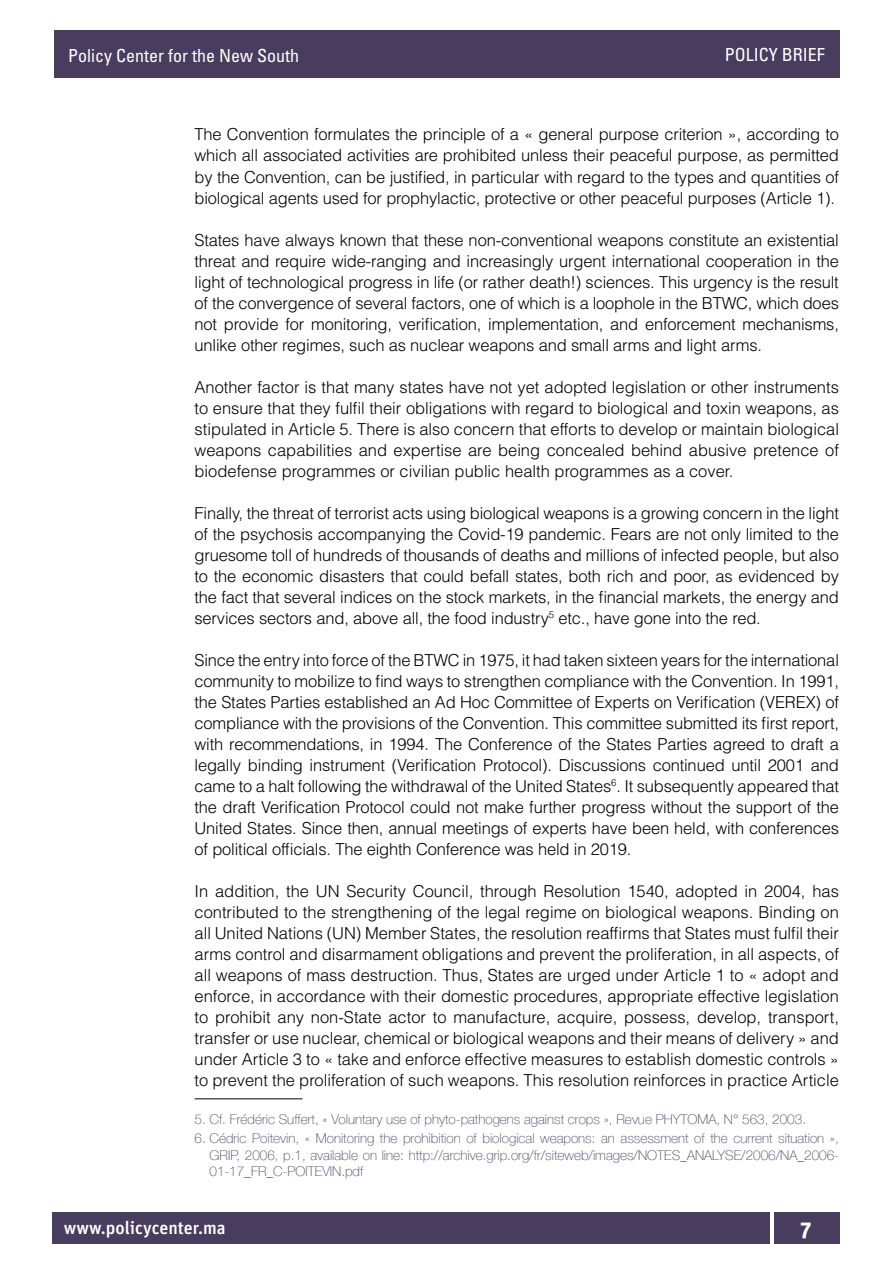
<style>
.page{position:relative;width:893px;height:1263px;background:#fff}
.page>*{position:absolute;margin:0;border:0;box-sizing:border-box;transform-origin:0 0}
.t1{font:700 22.5px "Unit Pro";color:#fff}
.t2{font:condensed 18px "Univers LT Std";color:#fff}
.t3{font:500 18px "Unit Pro";color:#fff}
.t4{font:300 16.5px/21px "Helvetica LT Std";letter-spacing:-.01em;color:#000;text-align:justify}
.t5{font:100 13.5px/16.2px "Helvetica Neue LT Com";color:#483d5f;text-align:justify}
</style>
<div class="page">
<div style="left:52px;top:1212px;width:718px;height:31px;background:#483d5f"></div>
<div style="left:774px;top:1212px;width:65px;height:31px;background:#483d5f"></div>
<div style="left:54px;top:30px;width:785px;height:48px;background:#483d5f"></div>
<hr style="left:195px;top:1098px;width:108px;height:1px;background:#58585c">
<p class="t2" style="left:68px;top:44px;width:232px">Policy Center for the New South</p>
<p class="t2" style="left:725px;top:43px;width:102px">POLICY BRIEF</p>
<p class="t4" style="left:195px;top:124px;width:646px">The Convention formulates the principle of a « general purpose criterion », according to which all associated activities are prohibited unless their peaceful purpose, as permitted by the Convention, can be justified, in particular with regard to the types and quantities of biological agents used for prophylactic, protective or other peaceful purposes (Article 1).</p>
<p class="t4" style="left:195px;top:229px;width:646px">States have always known that these non-conventional weapons constitute an existential threat and require wide-ranging and increasingly urgent international cooperation in the light of technological progress in life (or rather death!) sciences. This urgency is the result of the convergence of several factors, one of which is a loophole in the BTWC, which does not provide for monitoring, verification, implementation, and enforcement mechanisms, unlike other regimes, such as nuclear weapons and small arms and light arms.</p>
<p class="t4" style="left:195px;top:376px;width:646px">Another factor is that many states have not yet adopted legislation or other instruments to ensure that they fulfil their obligations with regard to biological and toxin weapons, as stipulated in Article 5. There is also concern that efforts to develop or maintain biological weapons capabilities and expertise are being concealed behind abusive pretence of biodefense programmes or civilian public health programmes as a cover.</p>
<p class="t4" style="left:195px;top:502px;width:646px">Finally, the threat of terrorist acts using biological weapons is a growing concern in the light of the psychosis accompanying the Covid-19 pandemic. Fears are not only limited to the gruesome toll of hundreds of thousands of deaths and millions of infected people, but also to the economic disasters that could befall states, both rich and poor, as evidenced by the fact that several indices on the stock markets, in the financial markets, the energy and services sectors and, above all, the food industry<sup>5</sup> etc., have gone into the red.</p>
<p class="t4" style="left:195px;top:649px;width:646px">Since the entry into force of the BTWC in 1975, it had taken sixteen years for the international community to mobilize to find ways to strengthen compliance with the Convention. In 1991, the States Parties established an Ad Hoc Committee of Experts on Verification (VEREX) of compliance with the provisions of the Convention. This committee submitted its first report, with recommendations, in 1994. The Conference of the States Parties agreed to draft a legally binding instrument (Verification Protocol). Discussions continued until 2001 and came to a halt following the withdrawal of the United States<sup>6</sup>. It subsequently appeared that the draft Verification Protocol could not make further progress without the support of the United States. Since then, annual meetings of experts have been held, with conferences of political officials. The eighth Conference was held in 2019.</p>
<p class="t4" style="left:195px;top:880px;width:646px">In addition, the UN Security Council, through Resolution 1540, adopted in 2004, has contributed to the strengthening of the legal regime on biological weapons. Binding on all United Nations (UN) Member States, the resolution reaffirms that States must fulfil their arms control and disarmament obligations and prevent the proliferation, in all aspects, of all weapons of mass destruction. Thus, States are urged under Article 1 to « adopt and enforce, in accordance with their domestic procedures, appropriate effective legislation to prohibit any non-State actor to manufacture, acquire, possess, develop, transport, transfer or use nuclear, chemical or biological weapons and their means of delivery » and under Article 3 to « take and enforce effective measures to establish domestic controls » to prevent the proliferation of such weapons. This resolution reinforces in practice Article</p>
<p class="t5" style="left:195px;top:1111px;width:613px">5. Cf. Frédéric Suffert, « Voluntary use of phyto-pathogens against crops », Revue PHYTOMA, N° 563, 2003.</p>
<p class="t5" style="left:210px;top:1130px;width:631px;text-indent:-15px">6. Cédric Poitevin, « Monitoring the prohibition of biological weapons: an assessment of the current situation », GRIP, 2006, p.1, available on line: http://archive.grip.org/fr/siteweb/images/NOTES_ANALYSE/2006/NA_2006- 01-17_FR_C-POITEVIN.pdf</p>
<p class="t3" style="left:64px;top:1216px;width:164px">www.policycenter.ma</p>
<h1 class="t1" style="left:800px;top:1214px;width:13px">7</h1>
</div>
